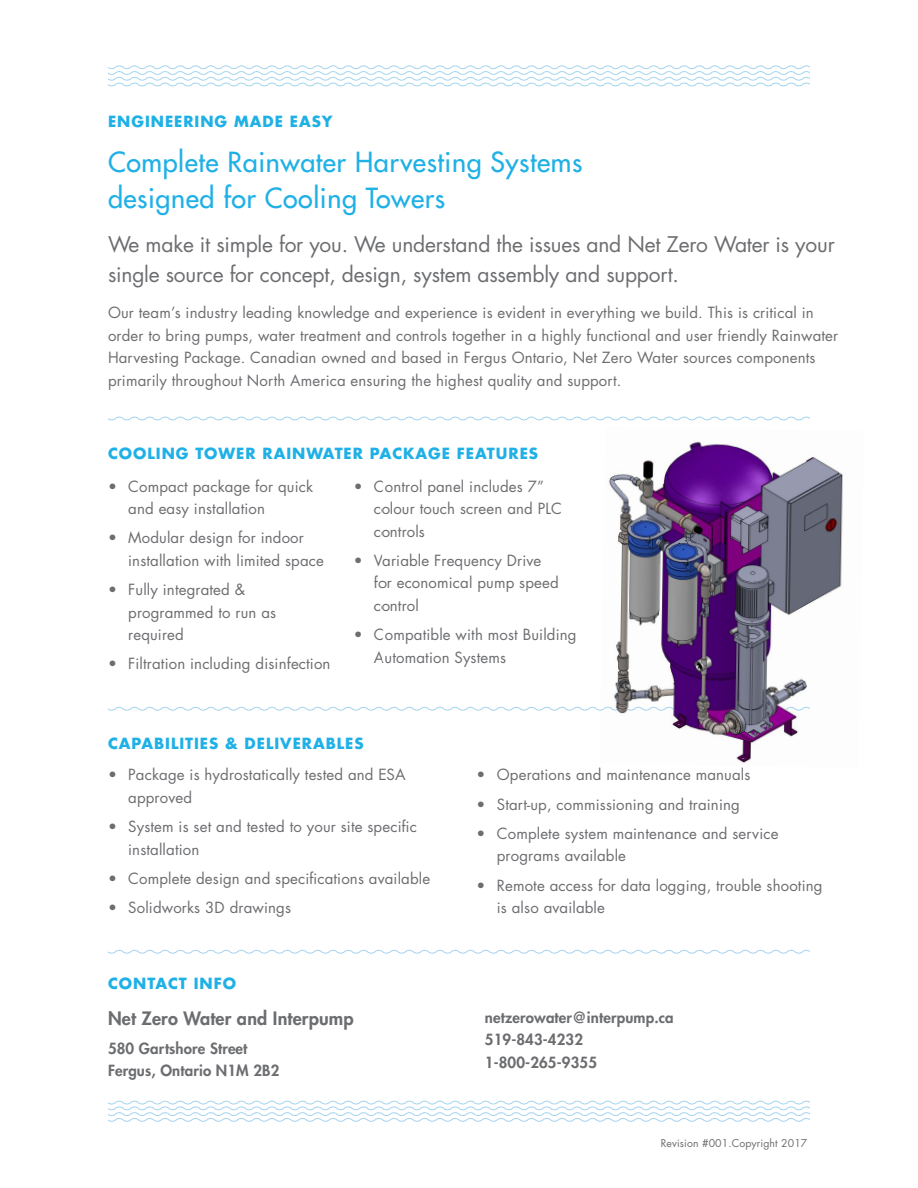
<style>
.page{position:relative;width:918px;height:1188px;background:#fff}
.page>*{position:absolute;margin:0;border:0;box-sizing:border-box;transform-origin:0 0}
.t1{font:27px/36px "Futura";letter-spacing:.02em;color:#1fb0e6}
.t2{font:21px/30px "Futura";letter-spacing:-.01em;color:#6c6d70}
.t3{font:800 18px "Futura";letter-spacing:.01em;color:#6c6d70}
.t4{font:15px/22.5px "Futura";letter-spacing:.01em;color:#6c6d70}
.t5{font:700 15px "Futura";letter-spacing:.065em;color:#1fb0e6}
.t6{font:800 15px "Futura";letter-spacing:.01em;color:#6c6d70}
.t7{font:10.5px "Futura";letter-spacing:.01em;color:#6c6d70}
</style>
<div class="page">
<svg style="left:108px;top:65px;width:702px;height:21px"></svg>
<svg style="left:108px;top:1101px;width:702px;height:21px"></svg>
<svg style="left:108px;top:417px;width:702px;height:3px"></svg>
<svg style="left:108px;top:707px;width:492px;height:4px"></svg>
<svg style="left:108px;top:950px;width:702px;height:4px"></svg>
<img style="left:600px;top:442px;width:243px;height:321px">
<p class="t5" style="left:108px;top:111px;width:226px">ENGINEERING MADE EASY</p>
<p class="t1" style="left:108px;top:144px;width:476px">Complete Rainwater Harvesting Systems designed for Cooling Towers</p>
<p class="t2" style="left:108px;top:229px;width:728px">We make it simple for you. We understand the issues and Net Zero Water is your single source for concept, design, system assembly and support.</p>
<p class="t4" style="left:108px;top:301px;width:732px">Our team’s industry leading knowledge and experience is evident in everything we build. This is critical in order to bring pumps, water treatment and controls together in a highly functional and user friendly Rainwater Harvesting Package. Canadian owned and based in Fergus Ontario, Net Zero Water sources components primarily throughout North America ensuring the highest quality and support.</p>
<p class="t5" style="left:108px;top:443px;width:432px">COOLING TOWER RAINWATER PACKAGE FEATURES</p>
<p class="t4" style="left:128px;top:475px;width:186px;text-indent:-20px">• Compact package for quick and easy installation</p>
<p class="t4" style="left:128px;top:526px;width:197px;text-indent:-20px">• Modular design for indoor installation with limited space</p>
<p class="t4" style="left:128px;top:578px;width:149px;text-indent:-20px">• Fully integrated &amp; programmed to run as required</p>
<p class="t4" style="left:108px;top:652px;width:224px">• Filtration including disinfection</p>
<p class="t4" style="left:374px;top:475px;width:190px;text-indent:-20px">• Control panel includes 7” colour touch screen and PLC controls</p>
<p class="t4" style="left:374px;top:549px;width:186px;text-indent:-20px">• Variable Frequency Drive for economical pump speed control</p>
<p class="t4" style="left:374px;top:623px;width:204px;text-indent:-20px">• Compatible with most Building<br>Automation Systems</p>
<p class="t5" style="left:108px;top:733px;width:257px">CAPABILITIES &amp; DELIVERABLES</p>
<p class="t4" style="left:128px;top:763px;width:279px;text-indent:-20px">• Package is hydrostatically tested and ESA approved</p>
<p class="t4" style="left:128px;top:815px;width:290px;text-indent:-20px">• System is set and tested to your site specific installation</p>
<p class="t4" style="left:108px;top:867px;width:324px">• Complete design and specifications available</p>
<p class="t4" style="left:108px;top:896px;width:185px">• Solidworks 3D drawings</p>
<p class="t5" style="left:108px;top:973px;width:130px">CONTACT INFO</p>
<p class="t3" style="left:108px;top:1007px;width:247px">Net Zero Water and Interpump</p>
<p class="t6" style="left:108px;top:1038px;width:141px">580 Gartshore Street</p>
<p class="t6" style="left:108px;top:1061px;width:173px">Fergus, Ontario N1M 2B2</p>
<p class="t4" style="left:477px;top:763px;width:275px">• Operations and maintenance manuals</p>
<p class="t4" style="left:477px;top:793px;width:265px">• Start-up, commissioning and training</p>
<p class="t4" style="left:497px;top:822px;width:283px;text-indent:-20px">• Complete system maintenance and service programs available</p>
<p class="t4" style="left:497px;top:874px;width:327px;text-indent:-20px">• Remote access for data logging, trouble shooting is also available</p>
<p class="t6" style="left:485px;top:1007px;width:190px">netzerowater@interpump.ca</p>
<p class="t6" style="left:485px;top:1030px;width:100px">519-843-4232</p>
<p class="t6" style="left:485px;top:1052px;width:114px">1-800-265-9355</p>
<p class="t7" style="left:661px;top:1136px;width:148px">Revision #001.Copyright 2017</p>
</div>
